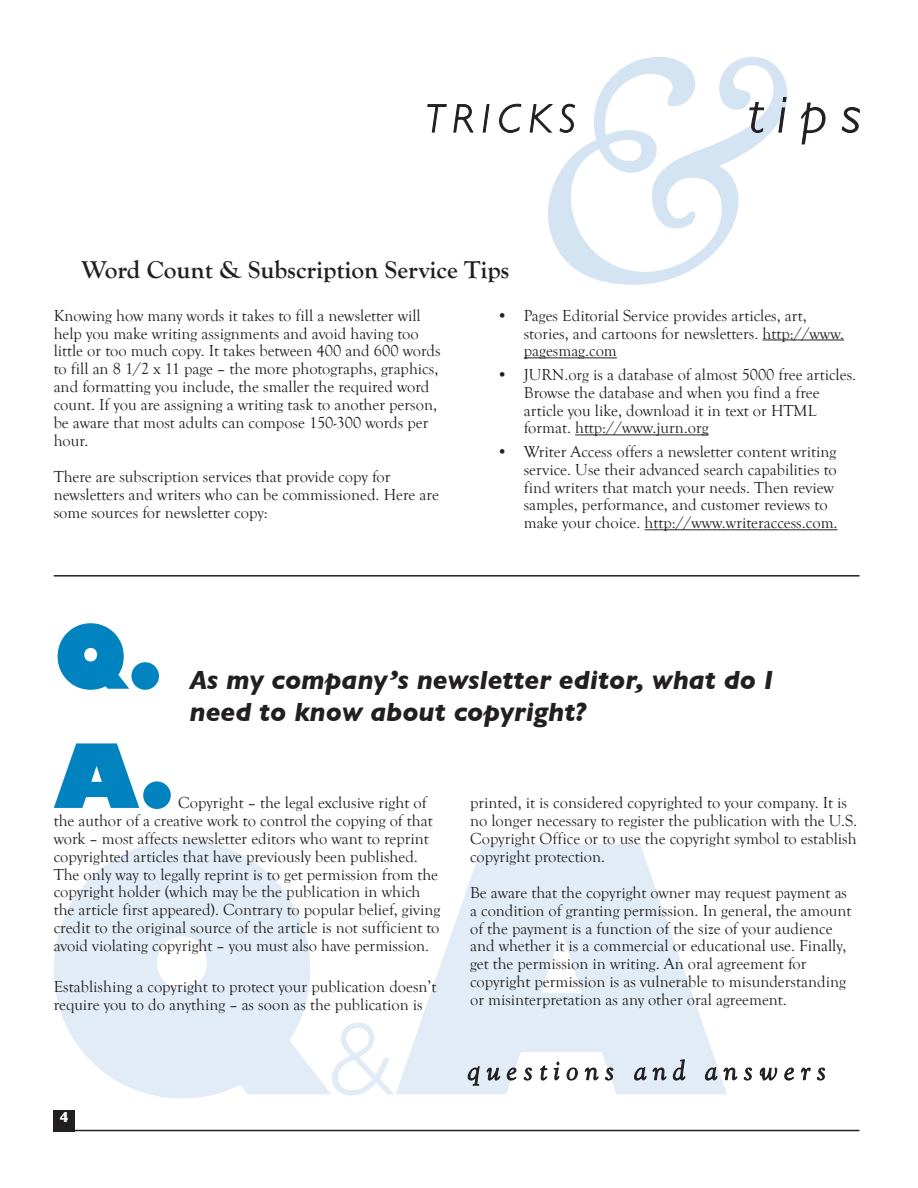
<style>
.page{position:relative;width:918px;height:1188px;background:#fff}
.page>*{position:absolute;margin:0;border:0;box-sizing:border-box;transform-origin:0 0}
.t1{font:800 86.55px "Gill Sans";color:#0083bf}
.t2{font:italic 700 26.85px/32.2px "Gill Sans";color:#231f20}
.t3{font:700 25.35px "Goudy Old Style T";color:#231f20}
.t4{font:16.35px/17.9px "Goudy Old Style T";color:#231f20}
.t5{font:700 14.85px "Gill Sans";color:#fff}
</style>
<div class="page">
<svg style="left:54px;top:840px;width:277px;height:258px;fill:#e1ecf6"></svg>
<svg style="left:332px;top:1023px;width:62px;height:72px"></svg>
<svg style="left:396px;top:844px;width:331px;height:250px;fill:#e1ecf6"></svg>
<svg style="left:468px;top:1066px;width:12px;height:20px"></svg>
<svg style="left:487px;top:1068px;width:13px;height:13px"></svg>
<svg style="left:507px;top:1068px;width:9px;height:13px"></svg>
<svg style="left:524px;top:1068px;width:8px;height:13px"></svg>
<svg style="left:540px;top:1066px;width:7px;height:15px"></svg>
<svg style="left:554px;top:1062px;width:5px;height:18px"></svg>
<svg style="left:567px;top:1068px;width:11px;height:13px"></svg>
<svg style="left:585px;top:1068px;width:14px;height:12px"></svg>
<svg style="left:605px;top:1068px;width:8px;height:13px"></svg>
<svg style="left:634px;top:1067px;width:13px;height:14px"></svg>
<svg style="left:653px;top:1068px;width:13px;height:12px"></svg>
<svg style="left:673px;top:1055px;width:12px;height:26px"></svg>
<svg style="left:705px;top:1067px;width:12px;height:14px"></svg>
<svg style="left:724px;top:1068px;width:13px;height:12px"></svg>
<svg style="left:744px;top:1068px;width:8px;height:13px"></svg>
<svg style="left:760px;top:1068px;width:17px;height:13px"></svg>
<svg style="left:784px;top:1068px;width:10px;height:13px"></svg>
<svg style="left:801px;top:1068px;width:10px;height:12px"></svg>
<svg style="left:817px;top:1068px;width:8px;height:13px"></svg>
<svg style="left:548px;top:57px;width:239px;height:228px"></svg>
<svg style="left:428px;top:104px;width:19px;height:29px"></svg>
<svg style="left:453px;top:104px;width:21px;height:29px"></svg>
<svg style="left:483px;top:104px;width:6px;height:29px"></svg>
<svg style="left:499px;top:104px;width:22px;height:29px"></svg>
<svg style="left:530px;top:104px;width:23px;height:29px"></svg>
<svg style="left:560px;top:104px;width:15px;height:29px"></svg>
<svg style="left:749px;top:102px;width:15px;height:31px"></svg>
<svg style="left:778px;top:97px;width:9px;height:36px"></svg>
<svg style="left:801px;top:103px;width:25px;height:41px"></svg>
<svg style="left:842px;top:107px;width:18px;height:26px"></svg>
<div style="left:54px;top:1110px;width:21px;height:21px;background:#231f20"></div>
<hr style="left:763px;top:340px;width:81px;height:1px;background:#231f20">
<hr style="left:524px;top:358px;width:93px;height:1px;background:#231f20">
<hr style="left:575px;top:435px;width:134px;height:1px;background:#231f20">
<hr style="left:645px;top:529px;width:193px;height:1px;background:#231f20">
<hr style="left:54px;top:1130px;width:806px;height:1px;background:#231f20">
<hr style="left:54px;top:575px;width:806px;height:2px;background:#231f20">
<h3 class="t3" style="left:82px;top:256px;width:429px">Word Count &amp; Subscription Service Tips</h3>
<p class="t4" style="left:54px;top:307px;width:388px">Knowing how many words it takes to fill a newsletter will help you make writing assignments and avoid having too little or too much copy. It takes between 400 and 600 words to fill an 8 1/2 x 11 page – the more photographs, graphics, and formatting you include, the smaller the required word count. If you are assigning a writing task to another person, be aware that most adults can compose 150-300 words per hour.</p>
<p class="t4" style="left:54px;top:468px;width:387px">There are subscription services that provide copy for newsletters and writers who can be commissioned. Here are some sources for newsletter copy:</p>
<p class="t4" style="left:524px;top:307px;width:322px;text-indent:-27px">• Pages Editorial Service provides articles, art, stories, and cartoons for newsletters. http://www. pagesmag.com</p>
<p class="t4" style="left:524px;top:366px;width:334px;text-indent:-27px">• JURN.org is a database of almost 5000 free articles.<br>Browse the database and when you find a free article you like, download it in text or HTML format. http://www.jurn.org</p>
<p class="t4" style="left:524px;top:443px;width:315px;text-indent:-27px">• Writer Access offers a newsletter content writing service. Use their advanced search capabilities to find writers that match your needs. Then review samples, performance, and customer reviews to make your choice. http://www.writeraccess.com.</p>
<h1 class="t1" style="left:54px;top:589px;width:111px">Q.</h1>
<h2 class="t2" style="left:190px;top:663px;width:585px">As my company’s newsletter editor, what do I need to know about copyright?</h2>
<h1 class="t1" style="left:54px;top:708px;width:122px">A.</h1>
<p class="t4" style="left:54px;top:794px;width:388px;text-indent:125px">Copyright – the legal exclusive right of the author of a creative work to control the copying of that work – most affects newsletter editors who want to reprint copyrighted articles that have previously been published.<br>The only way to legally reprint is to get permission from the copyright holder (which may be the publication in which the article first appeared). Contrary to popular belief, giving credit to the original source of the article is not sufficient to avoid violating copyright – you must also have permission.</p>
<p class="t4" style="left:54px;top:978px;width:384px">Establishing a copyright to protect your publication doesn’t require you to do anything – as soon as the publication is</p>
<p class="t4" style="left:470px;top:794px;width:389px">printed, it is considered copyrighted to your company. It is no longer necessary to register the publication with the U.S.<br>Copyright Office or to use the copyright symbol to establish copyright protection.</p>
<p class="t4" style="left:470px;top:884px;width:383px">Be aware that the copyright owner may request payment as a condition of granting permission. In general, the amount of the payment is a function of the size of your audience and whether it is a commercial or educational use. Finally, get the permission in writing. An oral agreement for copyright permission is as vulnerable to misunderstanding or misinterpretation as any other oral agreement.</p>
<p class="t5" style="left:60px;top:1105px;width:10px">4</p>
</div>
